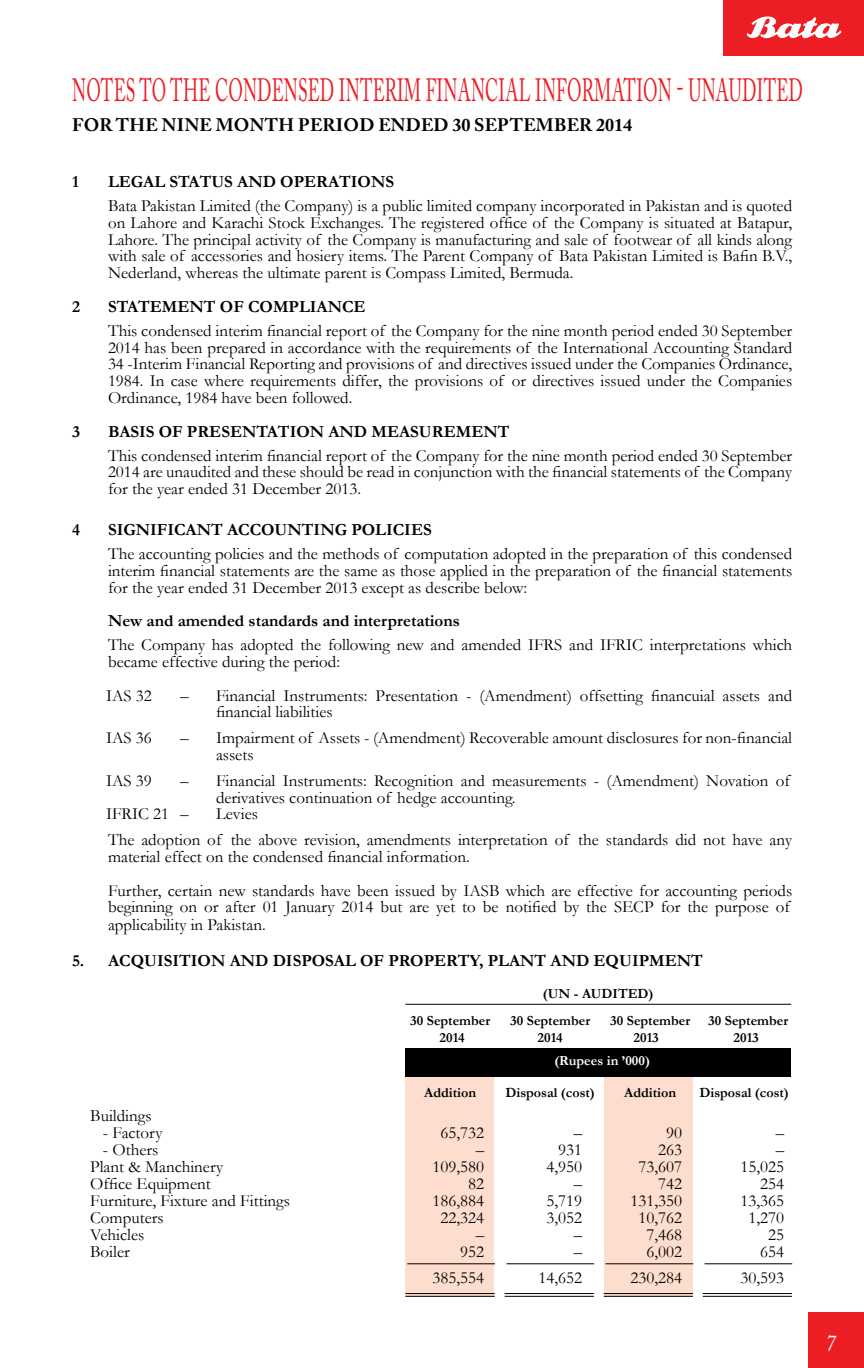
<style>
.page{position:relative;width:864px;height:1368px;background:#fff}
.page>*{position:absolute;margin:0;border:0;box-sizing:border-box;transform-origin:0 0}
.t1{font:32px "Adobe Caslon Pro";letter-spacing:.015em;color:#ed1d24;scale:.55 1}
.t2{font:22px "Adobe Caslon Pro";color:#fff}
.t3{font:700 18px "Adobe Caslon Pro";letter-spacing:.015em;color:#000}
.t4{font:17px/16.8px "Garamond";color:#000}
.t5{font:700 17px "Garamond";color:#000}
.t6{font:700 14px "Garamond";color:#000}
.t7{font:700 14px "Garamond";color:#fff}
</style>
<div class="page">
<div style="left:723px;top:0;width:141px;height:56px;background:#ed1d24"></div>
<svg style="left:747px;top:16px;width:95px;height:23px"></svg>
<div style="left:808px;top:1312px;width:56px;height:56px;background:#ed1d24"></div>
<div style="left:405px;top:1077px;width:89px;height:220px;background:#fdddce"></div>
<div style="left:604px;top:1077px;width:89px;height:220px;background:#fdddce"></div>
<div style="left:405px;top:1048px;width:386px;height:29px;background:#000"></div>
<hr style="left:405px;top:1004px;width:386px;height:1px;background:#000">
<hr style="left:705px;top:1263px;width:87px;height:1px;background:#000">
<hr style="left:703px;top:1293px;width:89px;height:1px;background:#000">
<hr style="left:703px;top:1296px;width:89px;height:1px;background:#000">
<hr style="left:606px;top:1263px;width:87px;height:1px;background:#000">
<hr style="left:604px;top:1293px;width:89px;height:1px;background:#000">
<hr style="left:604px;top:1296px;width:89px;height:1px;background:#000">
<hr style="left:506px;top:1263px;width:88px;height:1px;background:#000">
<hr style="left:505px;top:1293px;width:89px;height:1px;background:#000">
<hr style="left:505px;top:1296px;width:89px;height:1px;background:#000">
<hr style="left:407px;top:1263px;width:88px;height:1px;background:#000">
<hr style="left:405px;top:1293px;width:90px;height:1px;background:#000">
<hr style="left:405px;top:1296px;width:90px;height:1px;background:#000">
<h1 class="t1" style="left:72px;top:71px;width:1330px">NOTES TO THE CONDENSED INTERIM FINANCIAL INFORMATION - UNAUDITED</h1>
<p class="t3" style="left:72px;top:114px;width:561px">FOR THE NINE MONTH PERIOD ENDED 30 SEPTEMBER 2014</p>
<p class="t5" style="left:72px;top:170px;width:8px">1</p>
<p class="t5" style="left:108px;top:170px;width:288px">LEGAL STATUS AND OPERATIONS</p>
<p class="t4" style="left:108px;top:197px;width:686px;text-align:justify">Bata Pakistan Limited (the Company) is a public limited company incorporated in Pakistan and is quoted on Lahore and Karachi Stock Exchanges. The registered office of the Company is situated at Batapur, Lahore. The principal activity of the Company is manufacturing and sale of footwear of all kinds along with sale of accessories and hosiery items. The Parent Company of Bata Pakistan Limited is Bafin B.V., Nederland, whereas the ultimate parent is Compass Limited, Bermuda.</p>
<p class="t5" style="left:72px;top:295px;width:9px">2</p>
<p class="t5" style="left:108px;top:295px;width:259px">STATEMENT OF COMPLIANCE</p>
<p class="t4" style="left:108px;top:322px;width:686px;text-align:justify">This condensed interim financial report of the Company for the nine month period ended 30 September 2014 has been prepared in accordance with the requirements of the International Accounting Standard 34 -Interim Financial Reporting and provisions of and directives issued under the Companies Ordinance, 1984. In case where requirements differ, the provisions of or directives issued under the Companies Ordinance, 1984 have been followed.</p>
<p class="t5" style="left:72px;top:420px;width:9px">3</p>
<p class="t5" style="left:108px;top:420px;width:403px">BASIS OF PRESENTATION AND MEASUREMENT</p>
<p class="t4" style="left:108px;top:446px;width:686px;text-align:justify">This condensed interim financial report of the Company for the nine month period ended 30 September 2014 are unaudited and these should be read in conjunction with the financial statements of the Company for the year ended 31 December 2013.</p>
<p class="t5" style="left:72px;top:518px;width:9px">4</p>
<p class="t5" style="left:108px;top:518px;width:325px">SIGNIFICANT ACCOUNTING POLICIES</p>
<p class="t4" style="left:108px;top:545px;width:686px;text-align:justify">The accounting policies and the methods of computation adopted in the preparation of this condensed interim financial statements are the same as those applied in the preparation of the financial statements for the year ended 31 December 2013 except as describe below:</p>
<p class="t5" style="left:108px;top:609px;width:353px">New and amended standards and interpretations</p>
<p class="t4" style="left:108px;top:636px;width:686px">The Company has adopted the following new and amended IFRS and IFRIC interpretations which became effective during the period:</p>
<p class="t4" style="left:106px;top:686px;width:47px">IAS 32</p>
<p class="t4" style="left:216px;top:686px;width:578px;text-indent:-36px">– Financial Instruments: Presentation - (Amendment) offsetting financuial assets and financial liabilities</p>
<p class="t4" style="left:106px;top:729px;width:47px">IAS 36</p>
<p class="t4" style="left:216px;top:729px;width:578px;text-indent:-36px">– Impairment of Assets - (Amendment) Recoverable amount disclosures for non-financial assets</p>
<p class="t4" style="left:106px;top:772px;width:47px">IAS 39</p>
<p class="t4" style="left:180px;top:772px;width:612px">– Financial Instruments: Recognition and measurements - (Amendment) Novation of</p>
<p class="t4" style="left:216px;top:788px;width:301px">derivatives continuation of hedge accounting.</p>
<p class="t4" style="left:106px;top:805px;width:84px">IFRIC 21 –</p>
<p class="t4" style="left:108px;top:801px;width:686px;line-height:25.8px;text-indent:108px">Levies<br>The adoption of the above revision, amendments interpretation of the standards did not have any</p>
<p class="t4" style="left:108px;top:839px;width:686px;line-height:33.6px">material effect on the condensed financial information.<br>Further, certain new standards have been issued by IASB which are effective for accounting periods</p>
<p class="t4" style="left:108px;top:898px;width:683px;line-height:17.6px">beginning on or after 01 January 2014 but are yet to be notified by the SECP for the purpose of applicability in Pakistan.</p>
<p class="t5" style="left:72px;top:949px;width:632px">5. ACQUISITION AND DISPOSAL OF PROPERTY, PLANT AND EQUIPMENT</p>
<p class="t6" style="left:543px;top:984px;width:112px">(UN - AUDITED)</p>
<p class="t6" style="left:410px;top:1011px;width:81px">30 September</p>
<p class="t6" style="left:510px;top:1011px;width:81px">30 September</p>
<p class="t6" style="left:610px;top:1011px;width:81px">30 September</p>
<p class="t6" style="left:708px;top:1011px;width:81px">30 September</p>
<p class="t6" style="left:440px;top:1028px;width:27px">2014</p>
<p class="t6" style="left:538px;top:1028px;width:27px">2014</p>
<p class="t6" style="left:634px;top:1028px;width:27px">2013</p>
<p class="t6" style="left:734px;top:1028px;width:27px">2013</p>
<p class="t7" style="left:554px;top:1051px;width:97px">(Rupees in ’000)</p>
<p class="t6" style="left:424px;top:1083px;width:53px">Addition</p>
<p class="t6" style="left:506px;top:1083px;width:91px">Disposal (cost)</p>
<p class="t6" style="left:624px;top:1083px;width:53px">Addition</p>
<p class="t6" style="left:700px;top:1083px;width:91px">Disposal (cost)</p>
<p class="t4" style="left:90px;top:1107px;width:63px">Buildings</p>
<p class="t4" style="left:103px;top:1124px;width:61px">- Factory</p>
<p class="t4" style="left:441px;top:1124px;width:45px">65,732</p>
<p class="t4" style="left:574px;top:1124px;width:10px">–</p>
<p class="t4" style="left:666px;top:1124px;width:17px">90</p>
<p class="t4" style="left:776px;top:1124px;width:10px">–</p>
<p class="t4" style="left:103px;top:1141px;width:57px">- Others</p>
<p class="t4" style="left:476px;top:1141px;width:10px">–</p>
<p class="t4" style="left:558px;top:1141px;width:25px">931</p>
<p class="t4" style="left:658px;top:1141px;width:25px">263</p>
<p class="t4" style="left:776px;top:1141px;width:10px">–</p>
<p class="t4" style="left:90px;top:1158px;width:135px">Plant &amp; Manchinery</p>
<p class="t4" style="left:433px;top:1158px;width:53px">109,580</p>
<p class="t4" style="left:547px;top:1158px;width:37px">4,950</p>
<p class="t4" style="left:639px;top:1158px;width:45px">73,607</p>
<p class="t4" style="left:741px;top:1158px;width:45px">15,025</p>
<p class="t4" style="left:90px;top:1175px;width:122px">Office Equipment</p>
<p class="t4" style="left:468px;top:1175px;width:17px">82</p>
<p class="t4" style="left:574px;top:1175px;width:10px">–</p>
<p class="t4" style="left:658px;top:1175px;width:25px">742</p>
<p class="t4" style="left:760px;top:1175px;width:25px">254</p>
<p class="t4" style="left:90px;top:1192px;width:201px">Furniture, Fixture and Fittings</p>
<p class="t4" style="left:433px;top:1192px;width:53px">186,884</p>
<p class="t4" style="left:547px;top:1192px;width:37px">5,719</p>
<p class="t4" style="left:631px;top:1192px;width:53px">131,350</p>
<p class="t4" style="left:741px;top:1192px;width:45px">13,365</p>
<p class="t4" style="left:90px;top:1209px;width:75px">Computers</p>
<p class="t4" style="left:441px;top:1209px;width:45px">22,324</p>
<p class="t4" style="left:547px;top:1209px;width:37px">3,052</p>
<p class="t4" style="left:639px;top:1209px;width:45px">10,762</p>
<p class="t4" style="left:749px;top:1209px;width:37px">1,270</p>
<p class="t4" style="left:90px;top:1226px;width:56px">Vehicles</p>
<p class="t4" style="left:476px;top:1226px;width:10px">–</p>
<p class="t4" style="left:574px;top:1226px;width:10px">–</p>
<p class="t4" style="left:647px;top:1226px;width:37px">7,468</p>
<p class="t4" style="left:768px;top:1226px;width:17px">25</p>
<p class="t4" style="left:90px;top:1243px;width:41px">Boiler</p>
<p class="t4" style="left:460px;top:1243px;width:25px">952</p>
<p class="t4" style="left:574px;top:1243px;width:10px">–</p>
<p class="t4" style="left:647px;top:1243px;width:37px">6,002</p>
<p class="t4" style="left:760px;top:1243px;width:25px">654</p>
<p class="t4" style="left:433px;top:1269px;width:53px">385,554</p>
<p class="t4" style="left:539px;top:1269px;width:45px">14,652</p>
<p class="t4" style="left:631px;top:1269px;width:53px">230,284</p>
<p class="t4" style="left:741px;top:1269px;width:45px">30,593</p>
<p class="t2" style="left:826px;top:1324px;width:12px">7</p>
</div>
